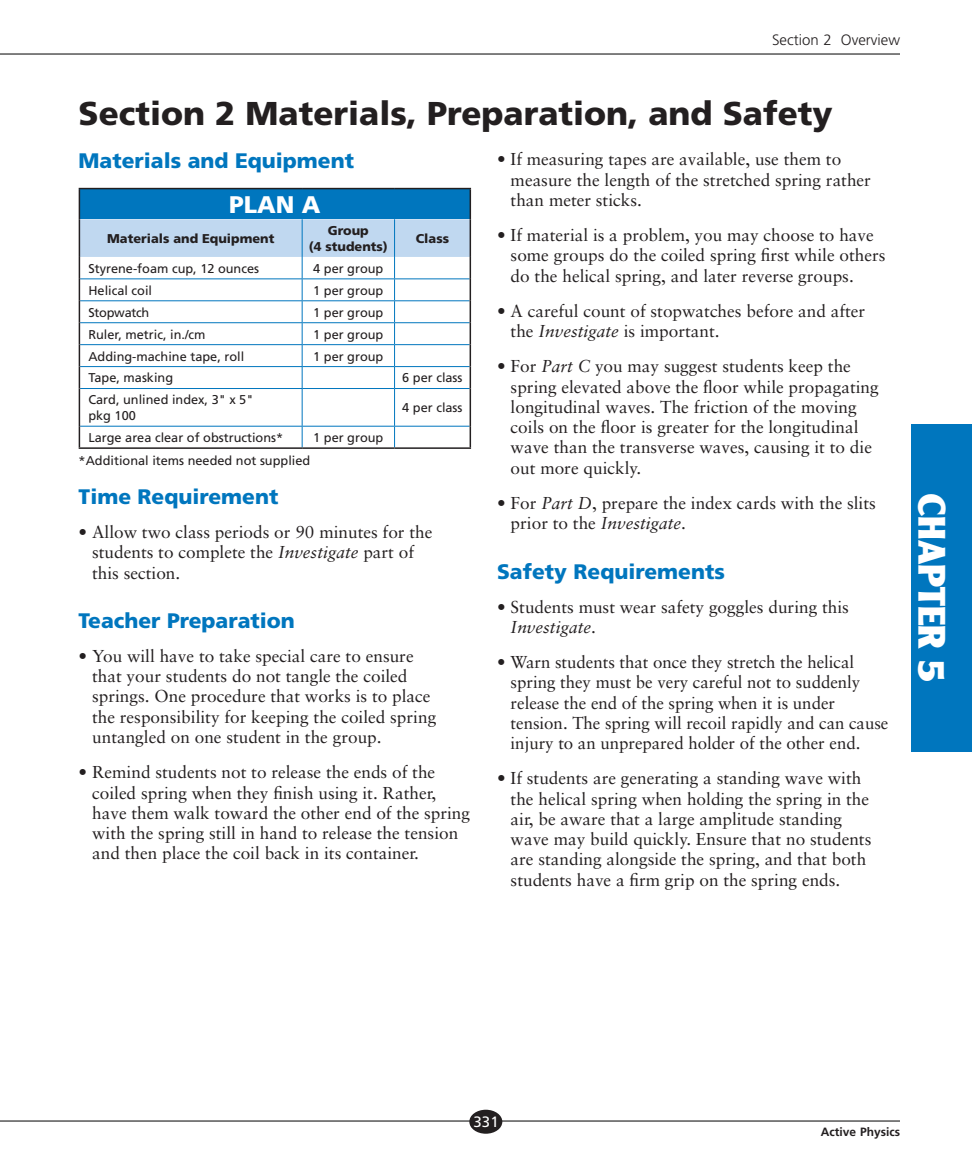
<style>
.page{position:relative;width:972px;height:1175px;background:#fff}
.page>*{position:absolute;margin:0;border:0;box-sizing:border-box;transform-origin:0 0}
.t1{font:900 37.5px "Clearface Gothic LH";color:#fff}
.t2{font:900 33px "Frutiger";color:#231f20}
.t3{font:900 24px "Frutiger";color:#fff}
.t4{font:900 21px "Frutiger";color:#0076be}
.t5{font:17.25px/20.2px "Sabon";color:#231f20}
.t6{font:300 15px "Frutiger";color:#231f20}
.t7{font:15px "Frutiger";color:#fff}
.t8{font:12.75px/15.8px "Frutiger";color:#231f20}
.t9{font:900 12.75px/15.8px "Frutiger";color:#231f20;text-align:center}
.t10{font:12.75px "Frutiger";letter-spacing:-.02em;color:#231f20}
.t11{font:700 12px "Frutiger";color:#231f20}
.s1{font-style:italic}
</style>
<div class="page">
<hr style="left:0;top:1120px;width:900px;height:1px;background:#000">
<hr style="left:0;top:54px;width:900px;height:1px;background:#000">
<div style="left:469px;top:1109px;width:33px;height:24px;background:#231f20;border-radius:50%"></div>
<div style="left:911px;top:424px;width:61px;height:327px;background:#0076be"></div>
<div style="left:79px;top:188px;width:391px;height:31px;background:#0076be"></div>
<hr style="left:79px;top:188px;width:223px;height:1px;background:#231f20">
<hr style="left:79px;top:189px;width:1px;height:30px;background:#231f20">
<hr style="left:302px;top:188px;width:93px;height:1px;background:#231f20">
<hr style="left:395px;top:188px;width:76px;height:1px;background:#231f20">
<hr style="left:470px;top:189px;width:1px;height:30px;background:#231f20">
<hr style="left:80px;top:388px;width:222px;height:1px;background:#0076be">
<hr style="left:302px;top:388px;width:93px;height:1px;background:#0076be">
<hr style="left:302px;top:389px;width:1px;height:37px;background:#0076be">
<hr style="left:395px;top:388px;width:75px;height:1px;background:#0076be">
<hr style="left:394px;top:389px;width:1px;height:37px;background:#0076be">
<hr style="left:80px;top:426px;width:222px;height:1px;background:#0076be">
<hr style="left:302px;top:426px;width:93px;height:1px;background:#0076be">
<svg style="left:302px;top:426px;width:1px;height:21px"></svg>
<hr style="left:395px;top:426px;width:75px;height:1px;background:#0076be">
<svg style="left:394px;top:426px;width:1px;height:21px"></svg>
<svg style="left:79px;top:219px;width:392px;height:169px"></svg>
<hr style="left:79px;top:388px;width:1px;height:38px;background:#231f20">
<hr style="left:470px;top:388px;width:1px;height:38px;background:#231f20">
<svg style="left:79px;top:426px;width:1px;height:21px"></svg>
<svg style="left:470px;top:426px;width:1px;height:21px"></svg>
<hr style="left:302px;top:219px;width:1px;height:38px;background:#0076be">
<hr style="left:394px;top:219px;width:1px;height:38px;background:#0076be">
<hr style="left:79px;top:447px;width:223px;height:2px;background:#231f20">
<hr style="left:302px;top:447px;width:93px;height:2px;background:#231f20">
<hr style="left:395px;top:447px;width:76px;height:2px;background:#231f20">
<p class="t6" style="left:772px;top:31px;width:129px">Section 2 Overview</p>
<h2 class="t2" style="left:79px;top:93px;width:756px">Section 2 Materials, Preparation, and Safety</h2>
<p class="t4" style="left:79px;top:148px;width:277px">Materials and Equipment</p>
<h3 class="t3" style="left:229px;top:190px;width:93px">PLAN A</h3>
<p class="t9" style="left:107px;top:230px;width:169px">Materials and Equipment</p>
<p class="t9" style="left:309px;top:223px;width:81px">Group<br>(4 students)</p>
<p class="t9" style="left:416px;top:230px;width:35px">Class</p>
<p class="t8" style="left:88px;top:260px;width:172px">Styrene-foam cup, 12 ounces</p>
<p class="t8" style="left:313px;top:260px;width:72px">4 per group</p>
<p class="t8" style="left:88px;top:282px;width:65px">Helical coil</p>
<p class="t8" style="left:313px;top:282px;width:72px">1 per group</p>
<p class="t10" style="left:88px;top:305px;width:62px">Stopwatch</p>
<p class="t8" style="left:313px;top:304px;width:72px">1 per group</p>
<p class="t8" style="left:88px;top:326px;width:119px">Ruler, metric, in./cm</p>
<p class="t8" style="left:313px;top:326px;width:72px">1 per group</p>
<p class="t8" style="left:88px;top:348px;width:157px">Adding-machine tape, roll</p>
<p class="t8" style="left:313px;top:348px;width:72px">1 per group</p>
<p class="t8" style="left:88px;top:370px;width:86px">Tape, masking</p>
<p class="t8" style="left:402px;top:370px;width:62px">6 per class</p>
<p class="t8" style="left:88px;top:392px;width:167px">Card, unlined index, 3" x 5" pkg 100</p>
<p class="t8" style="left:402px;top:400px;width:62px">4 per class</p>
<p class="t8" style="left:88px;top:429px;width:196px">Large area clear of obstructions*</p>
<p class="t8" style="left:313px;top:429px;width:72px">1 per group</p>
<p class="t8" style="left:79px;top:452px;width:233px">*Additional items needed not supplied</p>
<p class="t4" style="left:79px;top:484px;width:201px">Time Requirement</p>
<p class="t5" style="left:92px;top:522px;width:342px;text-indent:-14px">• Allow two class periods or 90 minutes for the students to complete the <span class="s1">Investigate</span> part of this section.</p>
<p class="t4" style="left:79px;top:608px;width:218px">Teacher Preparation</p>
<p class="t5" style="left:92px;top:645px;width:346px;text-indent:-14px">• You will have to take special care to ensure that your students do not tangle the coiled springs. One procedure that works is to place the responsibility for keeping the coiled spring untangled on one student in the group.</p>
<p class="t5" style="left:92px;top:762px;width:379px;text-indent:-14px">• Remind students not to release the ends of the coiled spring when they finish using it. Rather, have them walk toward the other end of the spring with the spring still in hand to release the tension and then place the coil back in its container.</p>
<p class="t5" style="left:511px;top:149px;width:362px;text-indent:-14px">• If measuring tapes are available, use them to measure the length of the stretched spring rather than meter sticks.</p>
<p class="t5" style="left:511px;top:225px;width:376px;text-indent:-14px">• If material is a problem, you may choose to have some groups do the coiled spring first while others do the helical spring, and later reverse groups.</p>
<p class="t5" style="left:511px;top:300px;width:356px;text-indent:-14px">• A careful count of stopwatches before and after the <span class="s1">Investigate</span> is important.</p>
<p class="t5" style="left:511px;top:356px;width:370px;text-indent:-14px">• For <span class="s1">Part C</span> you may suggest students keep the spring elevated above the floor while propagating longitudinal waves. The friction of the moving coils on the floor is greater for the longitudinal wave than the transverse waves, causing it to die out more quickly.</p>
<p class="t5" style="left:511px;top:492px;width:367px;text-indent:-14px">• For <span class="s1">Part D</span>, prepare the index cards with the slits prior to the <span class="s1">Investigate</span>.</p>
<p class="t4" style="left:497px;top:558px;width:229px">Safety Requirements</p>
<p class="t5" style="left:511px;top:596px;width:340px;text-indent:-14px">• Students must wear safety goggles during this<br><span class="s1">Investigate</span>.</p>
<p class="t5" style="left:511px;top:651px;width:379px;text-indent:-14px">• Warn students that once they stretch the helical spring they must be very careful not to suddenly release the end of the spring when it is under tension. The spring will recoil rapidly and can cause injury to an unprepared holder of the other end.</p>
<p class="t5" style="left:511px;top:768px;width:362px;text-indent:-14px">• If students are generating a standing wave with the helical spring when holding the spring in the air, be aware that a large amplitude standing wave may build quickly. Ensure that no students are standing alongside the spring, and that both students have a firm grip on the spring ends.</p>
<h1 class="t1" style="left:955px;top:493px;width:190px;rotate:90deg">CHAPTER 5</h1>
<p class="t7" style="left:474px;top:1112px;width:27px">331</p>
<p class="t11" style="left:821px;top:1124px;width:81px">Active Physics</p>
</div>
